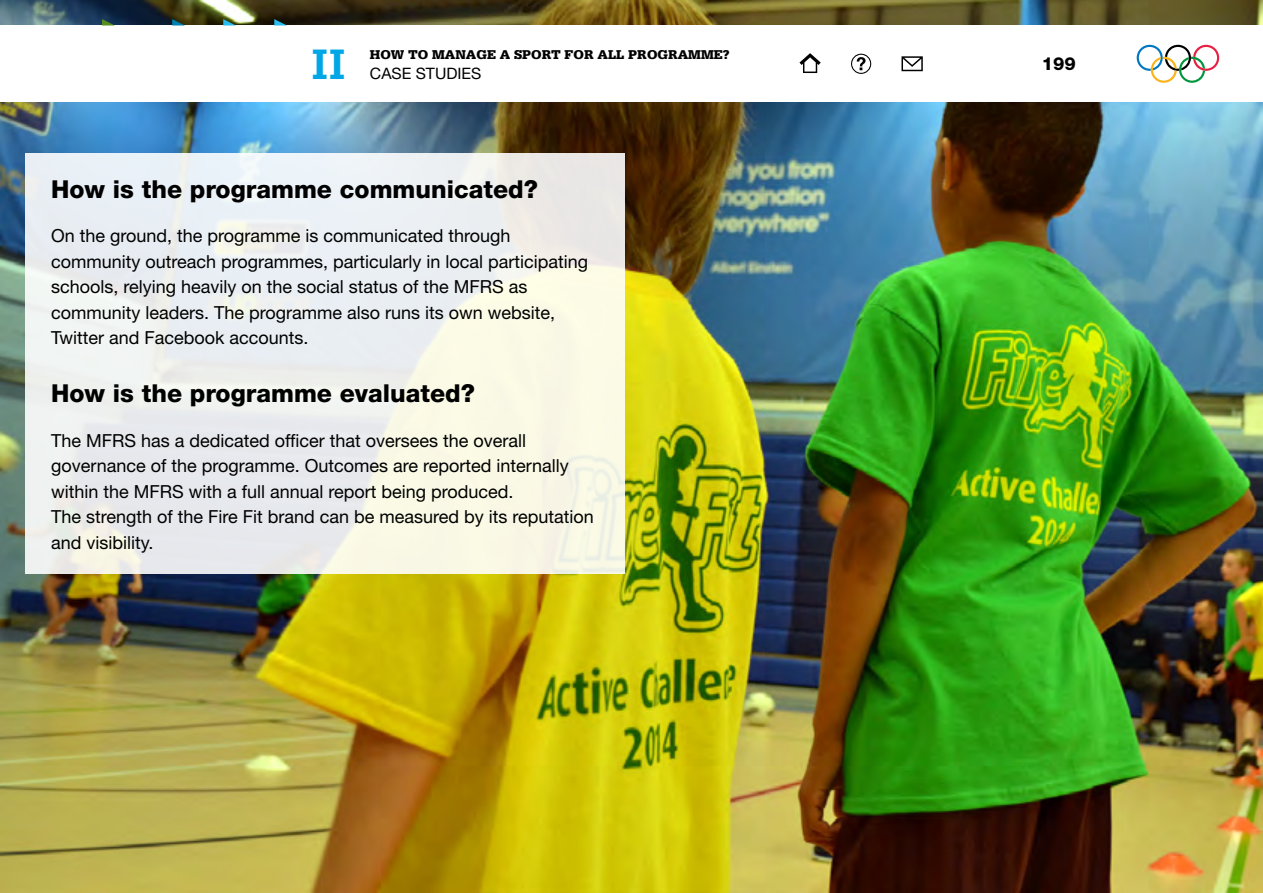
<style>
.page{position:relative;width:1263px;height:893px;background:#fff}
.page>*{position:absolute;margin:0;border:0;box-sizing:border-box;transform-origin:0 0}
.t1{font:700 45px "Serifa Std";color:#00a7e7}
.t2{font:800 24.75px "Helvetica Neue LT Std";color:#000}
.t3{font:18px/25.5px "Helvetica Neue LT Std";color:#000}
.t4{font:800 18px "Helvetica Neue LT Std";color:#000}
.t5{font:15.75px "Helvetica Neue LT Std";color:#000}
.t6{font:900 13.5px "Serifa Std";color:#000}
</style>
<div class="page">
<img style="left:0;top:0;width:1263px;height:893px">
<div style="left:26px;top:153px;width:599px;height:421px;background:linear-gradient(to right,#e8edf3,#f6f5e7)"></div>
<div style="left:0;top:26px;width:1263px;height:76px;background:#fff"></div>
<svg style="left:102px;top:19px;width:13px;height:7px"></svg>
<svg style="left:172px;top:19px;width:13px;height:7px"></svg>
<svg style="left:223px;top:19px;width:13px;height:7px"></svg>
<svg style="left:274px;top:19px;width:13px;height:7px"></svg>
<svg style="left:799px;top:53px;width:22px;height:20px"></svg>
<svg style="left:851px;top:54px;width:20px;height:20px"></svg>
<svg style="left:901px;top:56px;width:22px;height:15px"></svg>
<svg style="left:1137px;top:45px;width:82px;height:38px"></svg>
<h1 class="t1" style="left:311px;top:37px;width:36px">II</h1>
<p class="t4" style="left:1042px;top:53px;width:36px">199</p>
<p class="t6" style="left:370px;top:46px;width:361px">HOW TO MANAGE A SPORT FOR ALL PROGRAMME?</p>
<p class="t5" style="left:370px;top:64px;width:113px">CASE STUDIES</p>
<h2 class="t2" style="left:51px;top:174px;width:488px">How is the programme communicated?</h2>
<p class="t3" style="left:51px;top:223px;width:539px">On the ground, the programme is communicated through community outreach programmes, particularly in local participating schools, relying heavily on the social status of the MFRS as community leaders. The programme also runs its own website, Twitter and Facebook accounts.</p>
<h2 class="t2" style="left:51px;top:378px;width:426px">How is the programme evaluated?</h2>
<p class="t3" style="left:51px;top:427px;width:544px">The MFRS has a dedicated officer that oversees the overall governance of the programme. Outcomes are reported internally within the MFRS with a full annual report being produced.<br>The strength of the Fire Fit brand can be measured by its reputation and visibility.</p>
</div>
